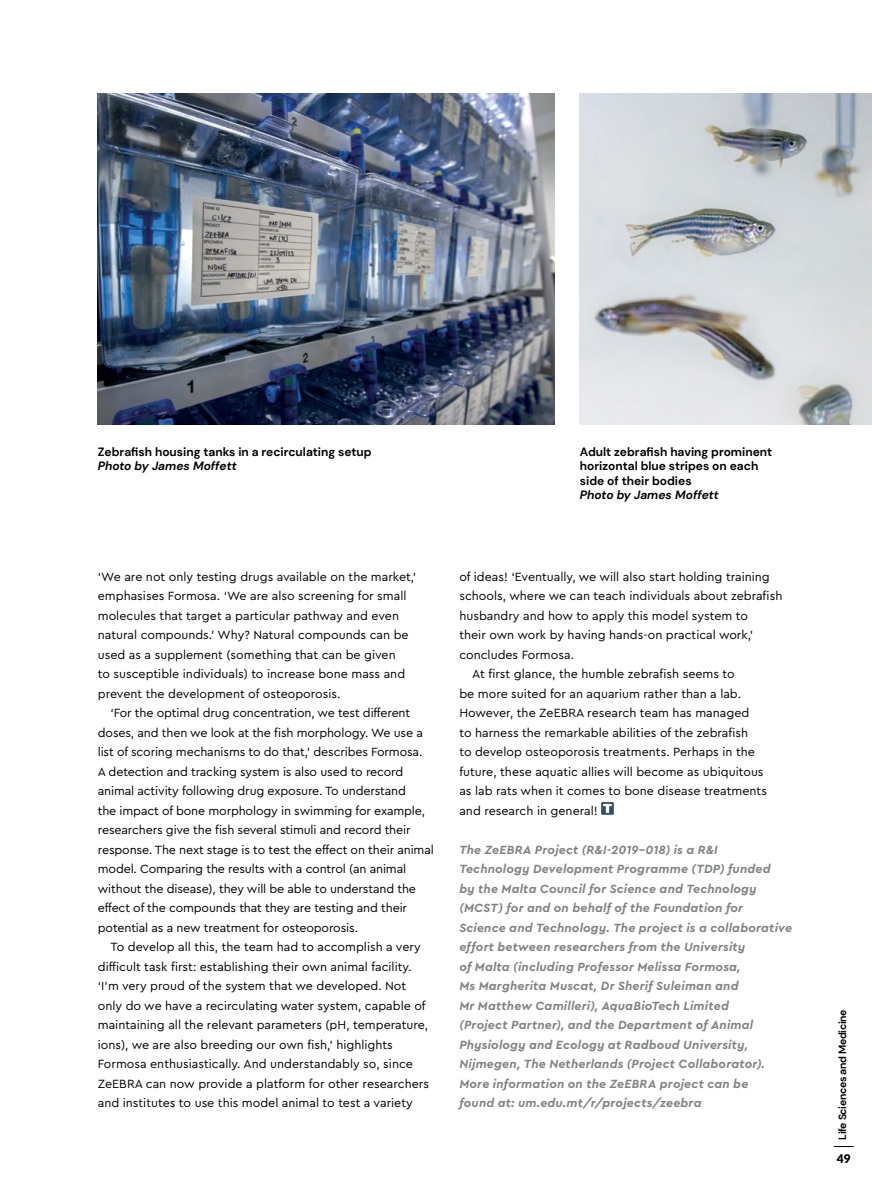
<style>
.page{position:relative;width:872px;height:1191px;background:#fff}
.page>*{position:absolute;margin:0;border:0;box-sizing:border-box;transform-origin:0 0}
.t1{font:12.45px/19.5px "Cera PRO";color:#000}
.t2{font:italic 700 12.45px/19.5px "Cera PRO";letter-spacing:.015em;color:#808285}
.t3{font:700 12px/14.4px "DM Sans";color:#000}
.t4{font:italic 700 12px "DM Sans";color:#000}
.t5{font:900 12px "Lato";color:#000}
.t6{font:700 10.5px "DM Sans";letter-spacing:-.03em;color:#000}
</style>
<div class="page">
<svg style="left:833px;top:1146px;width:20px;height:1px"></svg>
<img style="left:98px;top:93px;width:456px;height:331px">
<img style="left:580px;top:93px;width:292px;height:331px">
<svg style="left:601px;top:802px;width:13px;height:13px"></svg>
<p class="t3" style="left:98px;top:444px;width:275px">Zebrafish housing tanks in a recirculating setup</p>
<p class="t4" style="left:98px;top:459px;width:140px">Photo by James Moffett</p>
<p class="t3" style="left:580px;top:444px;width:194px">Adult zebrafish having prominent horizontal blue stripes on each side of their bodies</p>
<p class="t4" style="left:580px;top:487px;width:140px">Photo by James Moffett</p>
<p class="t1" style="left:98px;top:566px;width:320px">‘We are not only testing drugs available on the market,’ emphasises Formosa. ‘We are also screening for small molecules that target a particular pathway and even natural compounds.’ Why? Natural compounds can be used as a supplement (something that can be given<br>to susceptible individuals) to increase bone mass and prevent the development of osteoporosis.</p>
<p class="t1" style="left:98px;top:703px;width:337px;text-indent:13px">‘For the optimal drug concentration, we test different doses, and then we look at the fish morphology. We use a list of scoring mechanisms to do that,’ describes Formosa.<br>A detection and tracking system is also used to record animal activity following drug exposure. To understand<br>the impact of bone morphology in swimming for example, researchers give the fish several stimuli and record their response. The next stage is to test the effect on their animal model. Comparing the results with a control (an animal without the disease), they will be able to understand the effect of the compounds that they are testing and their potential as a new treatment for osteoporosis.</p>
<p class="t1" style="left:98px;top:937px;width:333px;text-indent:13px">To develop all this, the team had to accomplish a very difficult task first: establishing their own animal facility. ‘I’m very proud of the system that we developed. Not only do we have a recirculating water system, capable of maintaining all the relevant parameters (pH, temperature, ions), we are also breeding our own fish,’ highlights Formosa enthusiastically. And understandably so, since ZeEBRA can now provide a platform for other researchers and institutes to use this model animal to test a variety</p>
<p class="t1" style="left:459px;top:566px;width:312px">of ideas! ‘Eventually, we will also start holding training</p>
<p class="t1" style="left:459px;top:585px;width:324px">schools, where we can teach individuals about zebrafish</p>
<p class="t1" style="left:459px;top:605px;width:290px">husbandry and how to apply this model system to</p>
<p class="t1" style="left:459px;top:625px;width:295px">their own work by having hands-on practical work,’</p>
<p class="t1" style="left:459px;top:644px;width:116px">concludes Formosa.</p>
<p class="t1" style="left:472px;top:664px;width:264px">At first glance, the humble zebrafish seems to</p>
<p class="t1" style="left:459px;top:683px;width:283px">be more suited for an aquarium rather than a lab.</p>
<p class="t1" style="left:459px;top:703px;width:291px">However, the ZeEBRA research team has managed</p>
<p class="t1" style="left:459px;top:722px;width:290px">to harness the remarkable abilities of the zebrafish</p>
<p class="t1" style="left:459px;top:742px;width:297px">to develop osteoporosis treatments. Perhaps in the</p>
<p class="t1" style="left:459px;top:761px;width:306px">future, these aquatic allies will become as ubiquitous</p>
<p class="t1" style="left:459px;top:781px;width:309px">as lab rats when it comes to bone disease treatments</p>
<p class="t1" style="left:459px;top:800px;width:140px">and research in general!</p>
<p class="t2" style="left:459px;top:839px;width:334px">The ZeEBRA Project (R&amp;I-2019- 018) is a R&amp;I<br>Technology Development Programme (TDP) funded<br>by the Malta Council for Science and Technology (MCST) for and on behalf of the Foundation for Science and Technology. The project is a collaborative effort between researchers from the University<br>of Malta (including Professor Melissa Formosa,<br>Ms Margherita Muscat, Dr Sherif Suleiman and<br>Mr Matthew Camilleri), AquaBioTech Limited<br>(Project Partner), and the Department of Animal Physiology and Ecology at Radboud University, Nijmegen, The Netherlands (Project Collaborator).<br>More information on the ZeEBRA project can be<br>found at: um.edu.mt/r/projects/zeebra</p>
<p class="t6" style="left:836px;top:1139px;width:132px;rotate:-90deg">Life Sciences and Medicine</p>
<p class="t5" style="left:836px;top:1149px;width:15px">49</p>
</div>
